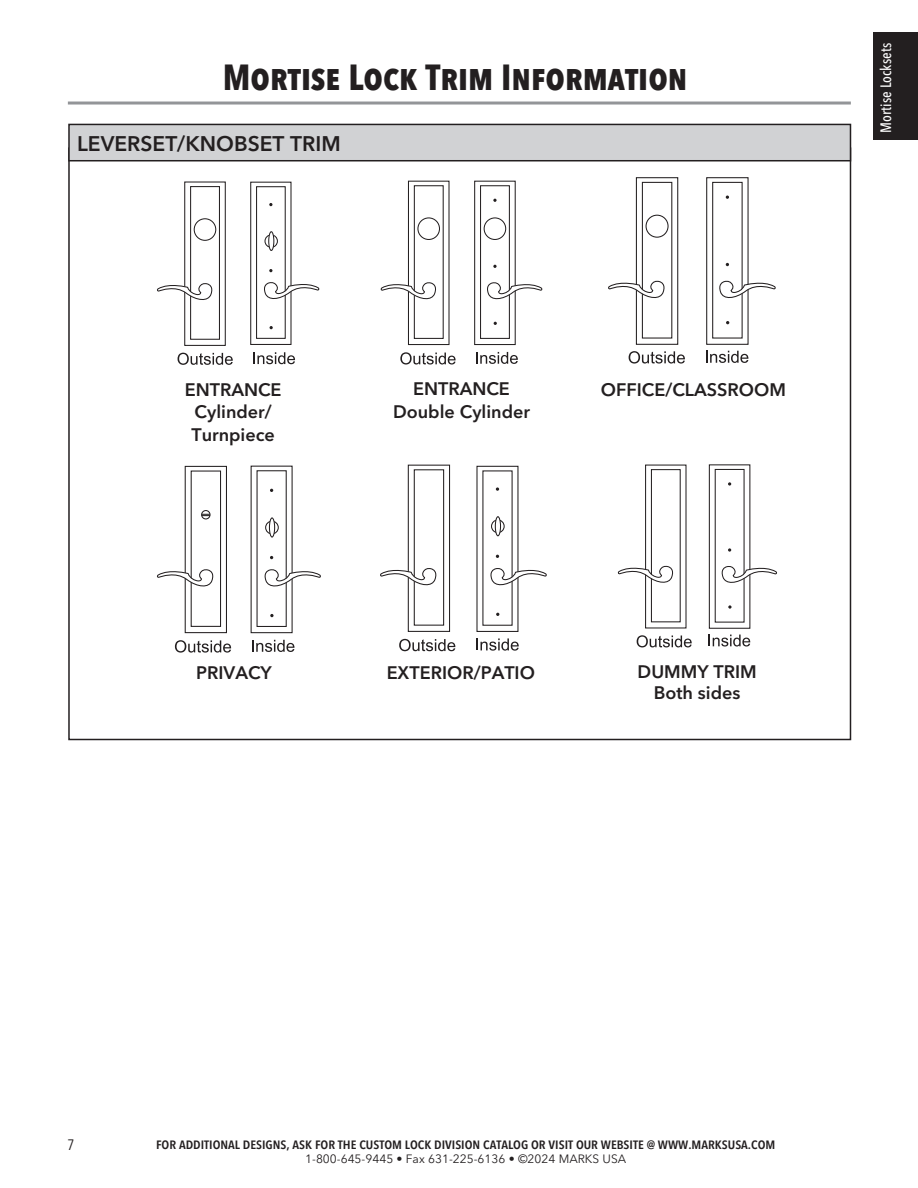
<style>
.page{position:relative;width:918px;height:1188px;background:#fff}
.page>*{position:absolute;margin:0;border:0;box-sizing:border-box;transform-origin:0 0}
.t1{font:700 condensed 36px "Avenir Next LT Pro";color:#231f20}
.t2{font:600 21px "Avenir Next LT Pro";color:#231f20}
.t3{font:600 18px/21.6px "Avenir Next LT Pro";color:#231f20;text-align:center}
.t4{font:500 condensed 15px "Avenir Next LT Pro";color:#fff}
.t5{font:condensed 15px "Avenir Next LT Pro";color:#231f20}
.t6{font:600 condensed 12px "Avenir Next LT Pro";color:#231f20;scale:1.1 1}
.t7{font:12px "Avenir Next LT Pro";color:#231f20}
</style>
<div class="page">
<hr style="left:68px;top:102px;width:783px;height:3px;background:#939598">
<div style="left:69px;top:124px;width:781px;height:37px;background:#d1d2d4"></div>
<div style="left:68px;top:124px;width:783px;height:37px;border:2px solid #231f20"></div>
<div style="left:408px;top:181px;width:42px;height:164px;background:#fff;border:1px solid #231f20"></div>
<div style="left:414px;top:185px;width:30px;height:154px;background:#fff;border:1px solid #231f20"></div>
<div style="left:417px;top:217px;width:23px;height:23px;border:1px solid #231f20;border-radius:50%"></div>
<svg style="left:380px;top:280px;width:56px;height:21px"></svg>
<div style="left:474px;top:181px;width:42px;height:164px;background:#fff;border:1px solid #231f20"></div>
<div style="left:480px;top:185px;width:30px;height:154px;background:#fff;border:1px solid #231f20"></div>
<div style="left:484px;top:217px;width:22px;height:23px;border:1px solid #231f20;border-radius:50%"></div>
<svg style="left:487px;top:280px;width:56px;height:21px"></svg>
<svg style="left:493px;top:199px;width:4px;height:3px"></svg>
<svg style="left:493px;top:265px;width:4px;height:3px"></svg>
<svg style="left:400px;top:352px;width:56px;height:13px"></svg>
<svg style="left:476px;top:352px;width:42px;height:12px"></svg>
<div style="left:184px;top:182px;width:42px;height:164px;background:#fff;border:1px solid #231f20"></div>
<div style="left:190px;top:186px;width:30px;height:154px;background:#fff;border:1px solid #231f20"></div>
<div style="left:194px;top:218px;width:22px;height:23px;border:1px solid #231f20;border-radius:50%"></div>
<svg style="left:157px;top:281px;width:56px;height:21px"></svg>
<div style="left:250px;top:182px;width:42px;height:163px;background:#fff;border:1px solid #231f20"></div>
<div style="left:256px;top:186px;width:30px;height:153px;background:#fff;border:1px solid #231f20"></div>
<svg style="left:265px;top:235px;width:12px;height:12px"></svg>
<div style="left:265px;top:234px;width:13px;height:14px;border:1px solid #231f20;border-radius:50%"></div>
<div style="left:269px;top:232px;width:5px;height:18px;background:#fff;border-radius:50%"></div>
<div style="left:268px;top:231px;width:6px;height:20px;border:1px solid #231f20;border-radius:50%"></div>
<svg style="left:264px;top:280px;width:56px;height:21px"></svg>
<svg style="left:178px;top:353px;width:55px;height:12px"></svg>
<svg style="left:253px;top:352px;width:42px;height:12px"></svg>
<svg style="left:636px;top:177px;width:42px;height:168px"></svg>
<div style="left:642px;top:182px;width:30px;height:157px;background:#fff;border:1px solid #231f20"></div>
<div style="left:646px;top:215px;width:23px;height:23px;border:1px solid #231f20;border-radius:50%"></div>
<svg style="left:608px;top:276px;width:57px;height:24px"></svg>
<div style="left:706px;top:177px;width:43px;height:168px;background:#fff;border:1px solid #231f20"></div>
<div style="left:712px;top:182px;width:31px;height:157px;background:#fff;border:1px solid #231f20"></div>
<svg style="left:719px;top:276px;width:57px;height:24px"></svg>
<svg style="left:629px;top:351px;width:56px;height:13px"></svg>
<svg style="left:706px;top:351px;width:42px;height:12px"></svg>
<svg style="left:185px;top:466px;width:42px;height:167px"></svg>
<div style="left:191px;top:471px;width:30px;height:156px;background:#fff;border:1px solid #231f20"></div>
<svg style="left:202px;top:511px;width:8px;height:8px"></svg>
<div style="left:201px;top:510px;width:10px;height:9px;border:1px solid #231f20;border-radius:50%"></div>
<svg style="left:157px;top:567px;width:57px;height:21px"></svg>
<svg style="left:251px;top:466px;width:42px;height:167px"></svg>
<div style="left:257px;top:470px;width:30px;height:157px;background:#fff;border:1px solid #231f20"></div>
<svg style="left:270px;top:614px;width:4px;height:3px"></svg>
<svg style="left:266px;top:521px;width:12px;height:13px"></svg>
<div style="left:265px;top:521px;width:14px;height:13px;border:1px solid #231f20;border-radius:50%"></div>
<div style="left:269px;top:518px;width:6px;height:19px;background:#fff;border-radius:50%"></div>
<div style="left:269px;top:517px;width:6px;height:21px;border:1px solid #231f20;border-radius:50%"></div>
<svg style="left:264px;top:567px;width:57px;height:21px"></svg>
<svg style="left:202px;top:514px;width:8px;height:2px"></svg>
<svg style="left:175px;top:640px;width:56px;height:13px"></svg>
<svg style="left:252px;top:640px;width:42px;height:12px"></svg>
<div style="left:709px;top:464px;width:41px;height:165px;background:#fff;border:1px solid #231f20"></div>
<div style="left:715px;top:469px;width:30px;height:154px;background:#fff;border:1px solid #231f20"></div>
<svg style="left:721px;top:564px;width:56px;height:21px"></svg>
<svg style="left:728px;top:482px;width:3px;height:4px"></svg>
<svg style="left:728px;top:605px;width:4px;height:4px"></svg>
<svg style="left:728px;top:548px;width:3px;height:4px"></svg>
<svg style="left:709px;top:635px;width:41px;height:12px"></svg>
<svg style="left:408px;top:465px;width:42px;height:167px"></svg>
<div style="left:414px;top:469px;width:30px;height:157px;background:#fff;border:1px solid #231f20"></div>
<svg style="left:380px;top:566px;width:57px;height:21px"></svg>
<svg style="left:496px;top:487px;width:3px;height:4px"></svg>
<svg style="left:492px;top:520px;width:12px;height:13px"></svg>
<div style="left:491px;top:519px;width:14px;height:14px;border:1px solid #231f20;border-radius:50%"></div>
<div style="left:495px;top:517px;width:6px;height:19px;background:#fff;border-radius:50%"></div>
<div style="left:495px;top:516px;width:6px;height:20px;border:1px solid #231f20;border-radius:50%"></div>
<svg style="left:490px;top:566px;width:57px;height:21px"></svg>
<svg style="left:399px;top:639px;width:56px;height:12px"></svg>
<svg style="left:476px;top:638px;width:43px;height:13px"></svg>
<div style="left:645px;top:465px;width:42px;height:163px;background:#fff;border:1px solid #231f20"></div>
<div style="left:651px;top:469px;width:30px;height:153px;background:#fff;border:1px solid #231f20"></div>
<svg style="left:617px;top:561px;width:56px;height:23px"></svg>
<svg style="left:637px;top:635px;width:55px;height:12px"></svg>
<div style="left:873px;top:32px;width:45px;height:108px;background:#231f20"></div>
<h1 class="t1" style="left:223px;top:55px;width:466px">Mortise Lock Trim Information</h1>
<p class="t2" style="left:77px;top:130px;width:265px">LEVERSET/KNOBSET TRIM</p>
<p class="t3" style="left:185px;top:379px;width:98px">ENTRANCE<br>Cylinder/</p>
<p class="t3" style="left:192px;top:424px;width:85px">Turnpiece</p>
<p class="t3" style="left:393px;top:377px;width:138px;line-height:23.4px">ENTRANCE<br>Double Cylinder</p>
<p class="t3" style="left:601px;top:379px;width:187px">OFFICE/CLASSROOM</p>
<p class="t3" style="left:196px;top:662px;width:77px">PRIVACY</p>
<p class="t3" style="left:387px;top:662px;width:150px">EXTERIOR/PATIO</p>
<p class="t3" style="left:638px;top:661px;width:121px">DUMMY TRIM<br>Both sides</p>
<p class="t4" style="left:877px;top:133px;width:91px;rotate:-90deg">Mortise Locksets</p>
<p class="t5" style="left:68px;top:1135px;width:9px">7</p>
<p class="t6" style="left:156px;top:1138px;width:564px">FOR ADDITIONAL DESIGNS, ASK FOR THE CUSTOM LOCK DIVISION CATALOG OR VISIT OUR WEBSITE @ WWW.MARKSUSA.COM</p>
<p class="t7" style="left:305px;top:1152px;width:323px">1-800-645-9445 • Fax 631-225-6136 • ©2024 MARKS USA</p>
</div>
